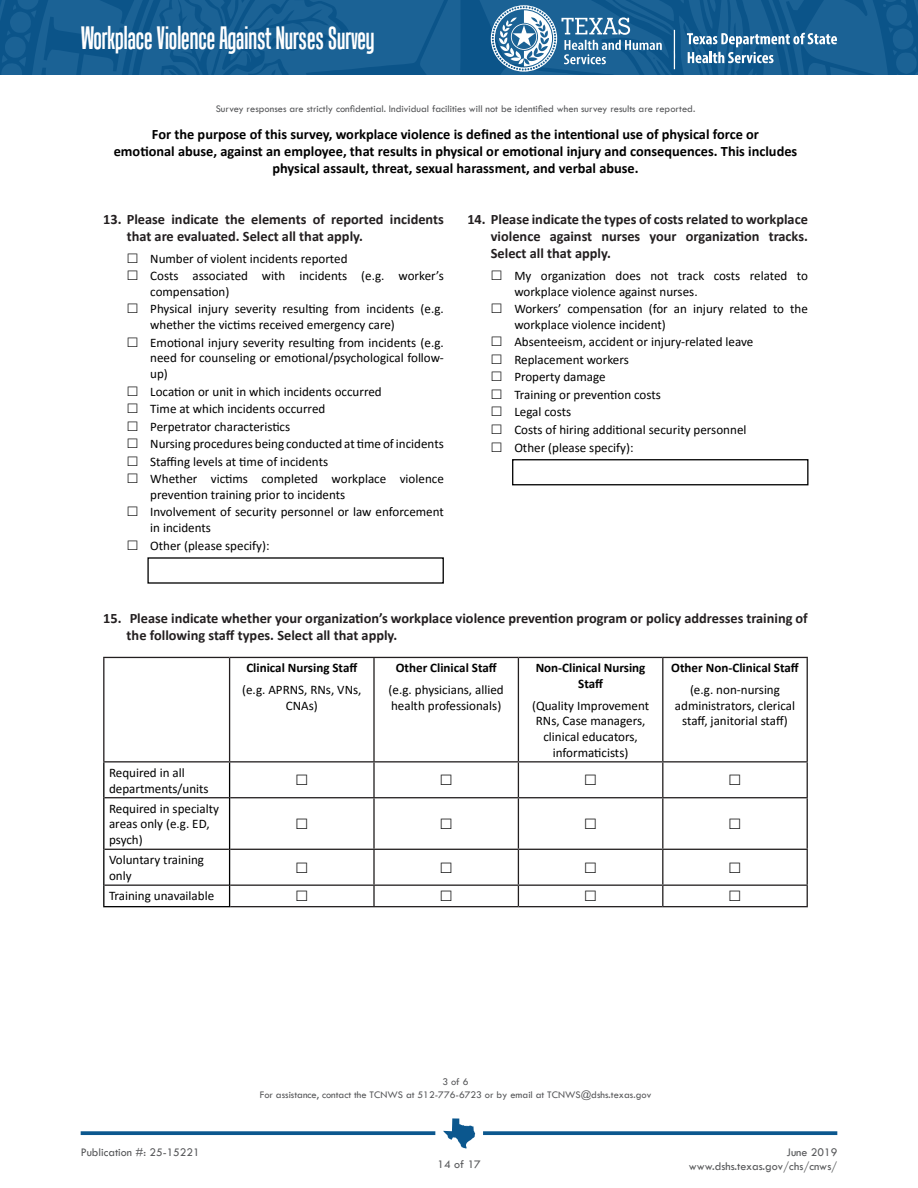
<style>
.page{position:relative;width:918px;height:1188px;background:#fff}
.page>*{position:absolute;margin:0;border:0;box-sizing:border-box;transform-origin:0 0}
.t1{font:31.5px "Tandelle";color:#fff}
.t2{font:700 14.4px/17.2px "Calibri";color:#231f20}
.t3{font:700 14.4px/17.2px "Calibri";color:#000;text-align:center}
.t4{font:13.05px/17.5px "Calibri";color:#000}
.t5{font:700 13.05px/21.6px "Calibri";color:#000;text-align:center}
.t6{font:12px "Tw Cen";color:#57585a}
.t7{font:10.5px/12.6px "Tw Cen";color:#57585a;text-align:center}
.s1{font-weight:400}
.s2{font-weight:700}
</style>
<div class="page">
<svg style="left:81px;top:1131px;width:354px;height:4px"></svg>
<svg style="left:443px;top:1118px;width:32px;height:31px"></svg>
<svg style="left:483px;top:1131px;width:354px;height:4px"></svg>
<svg style="left:0;top:0;width:918px;height:75px;background:#246798"></svg>
<div style="left:512px;top:459px;width:296px;height:26px;border:1px solid #000"></div>
<hr style="left:373px;top:658px;width:2px;height:103px;background:#231f20">
<hr style="left:518px;top:658px;width:1px;height:103px;background:#231f20">
<hr style="left:662px;top:658px;width:1px;height:103px;background:#231f20">
<hr style="left:373px;top:763px;width:2px;height:34px;background:#231f20">
<hr style="left:518px;top:763px;width:1px;height:34px;background:#231f20">
<hr style="left:662px;top:763px;width:1px;height:34px;background:#231f20">
<hr style="left:807px;top:763px;width:1px;height:34px;background:#231f20">
<hr style="left:104px;top:797px;width:125px;height:1px;background:#231f20">
<hr style="left:230px;top:797px;width:144px;height:1px;background:#231f20">
<hr style="left:374px;top:797px;width:144px;height:1px;background:#231f20">
<hr style="left:373px;top:798px;width:2px;height:51px;background:#231f20">
<hr style="left:518px;top:797px;width:145px;height:1px;background:#231f20">
<hr style="left:518px;top:798px;width:1px;height:51px;background:#231f20">
<hr style="left:663px;top:797px;width:145px;height:1px;background:#231f20">
<hr style="left:662px;top:798px;width:1px;height:51px;background:#231f20">
<hr style="left:807px;top:798px;width:1px;height:51px;background:#231f20">
<hr style="left:104px;top:849px;width:125px;height:1px;background:#231f20">
<hr style="left:230px;top:849px;width:144px;height:1px;background:#231f20">
<hr style="left:374px;top:849px;width:144px;height:1px;background:#231f20">
<hr style="left:373px;top:850px;width:2px;height:35px;background:#231f20">
<hr style="left:518px;top:849px;width:145px;height:1px;background:#231f20">
<hr style="left:518px;top:850px;width:1px;height:35px;background:#231f20">
<hr style="left:663px;top:849px;width:145px;height:1px;background:#231f20">
<hr style="left:662px;top:850px;width:1px;height:35px;background:#231f20">
<hr style="left:807px;top:850px;width:1px;height:35px;background:#231f20">
<hr style="left:104px;top:885px;width:125px;height:1px;background:#231f20">
<hr style="left:230px;top:885px;width:144px;height:1px;background:#231f20">
<hr style="left:374px;top:885px;width:144px;height:1px;background:#231f20">
<hr style="left:373px;top:886px;width:2px;height:20px;background:#231f20">
<hr style="left:518px;top:885px;width:145px;height:1px;background:#231f20">
<svg style="left:518px;top:886px;width:1px;height:20px"></svg>
<hr style="left:663px;top:885px;width:145px;height:1px;background:#231f20">
<svg style="left:662px;top:886px;width:1px;height:20px"></svg>
<svg style="left:807px;top:886px;width:1px;height:20px"></svg>
<hr style="left:230px;top:906px;width:144px;height:1px;background:#231f20">
<hr style="left:374px;top:906px;width:144px;height:1px;background:#231f20">
<hr style="left:518px;top:906px;width:145px;height:1px;background:#231f20">
<hr style="left:663px;top:906px;width:145px;height:1px;background:#231f20">
<hr style="left:103px;top:657px;width:127px;height:1px;background:#231f20">
<hr style="left:103px;top:658px;width:1px;height:103px;background:#231f20">
<hr style="left:103px;top:761px;width:127px;height:2px;background:#231f20">
<hr style="left:230px;top:657px;width:144px;height:1px;background:#231f20">
<hr style="left:229px;top:658px;width:1px;height:103px;background:#231f20">
<hr style="left:374px;top:657px;width:144px;height:1px;background:#231f20">
<hr style="left:518px;top:657px;width:145px;height:1px;background:#231f20">
<hr style="left:663px;top:657px;width:145px;height:1px;background:#231f20">
<hr style="left:807px;top:658px;width:1px;height:103px;background:#231f20">
<hr style="left:230px;top:761px;width:144px;height:2px;background:#231f20">
<hr style="left:374px;top:761px;width:144px;height:2px;background:#231f20">
<hr style="left:518px;top:761px;width:145px;height:2px;background:#231f20">
<hr style="left:663px;top:761px;width:145px;height:2px;background:#231f20">
<hr style="left:103px;top:763px;width:1px;height:35px;background:#000">
<hr style="left:229px;top:763px;width:1px;height:35px;background:#000">
<hr style="left:103px;top:798px;width:1px;height:51px;background:#000">
<hr style="left:229px;top:798px;width:1px;height:51px;background:#000">
<hr style="left:103px;top:849px;width:1px;height:36px;background:#000">
<hr style="left:229px;top:849px;width:1px;height:36px;background:#000">
<svg style="left:103px;top:885px;width:1px;height:21px"></svg>
<svg style="left:229px;top:885px;width:1px;height:21px"></svg>
<hr style="left:103px;top:906px;width:127px;height:1px;background:#000">
<h1 class="t1" style="left:81px;top:20px;width:295px">Workplace Violence Against Nurses Survey</h1>
<p class="t7" style="left:216px;top:103px;width:481px">Survey responses are strictly confidential. Individual facilities will not be identified when survey results are reported.</p>
<p class="t3" style="left:114px;top:125px;width:685px">For the purpose of this survey, workplace violence is defined as the intentional use of physical force or<br>emotional abuse, against an employee, that results in physical or emotional injury and consequences. This includes physical assault, threat, sexual harassment, and verbal abuse.</p>
<p class="t2" style="left:127px;top:210px;width:319px;text-indent:-23px">13. Please indicate the elements of reported incidents that are evaluated. Select all that apply.</p>
<p class="t4" style="left:150px;top:249px;width:295px">Number of violent incidents reported<br>Costs associated with incidents (e.g. worker’s</p>
<p class="t4" style="left:150px;top:282px;width:295px">compensation)<br>Physical injury severity resulting from incidents (e.g.</p>
<p class="t4" style="left:150px;top:316px;width:295px">whether the victims received emergency care)<br>Emotional injury severity resulting from incidents (e.g.</p>
<p class="t4" style="left:150px;top:350px;width:295px;line-height:15.6px">need for counseling or emotional/psychological follow&shy;up)</p>
<p class="t4" style="left:150px;top:382px;width:295px">Location or unit in which incidents occurred<br>Time at which incidents occurred<br>Perpetrator characteristics<br>Nursing procedures being conducted at time of incidents Staffing levels at time of incidents<br>Whether victims completed workplace violence</p>
<p class="t4" style="left:150px;top:485px;width:295px">prevention training prior to incidents<br>Involvement of security personnel or law enforcement</p>
<p class="t4" style="left:150px;top:519px;width:121px">in incidents<br>Other (please specify):</p>
<p class="t2" style="left:491px;top:210px;width:319px;text-align:justify;text-indent:-23px">14. Please indicate the types of costs related to workplace violence against nurses your organization tracks.<br>Select all that apply.</p>
<p class="t4" style="left:514px;top:267px;width:295px;line-height:15.6px">My organization does not track costs related to workplace violence against nurses.</p>
<p class="t4" style="left:514px;top:301px;width:295px;line-height:15.6px">Workers’ compensation (for an injury related to the workplace violence incident)</p>
<p class="t4" style="left:514px;top:333px;width:241px">Absenteeism, accident or injury-related leave<br>Replacement workers<br>Property damage<br>Training or prevention costs<br>Legal costs<br>Costs of hiring additional security personnel<br>Other (please specify):</p>
<p class="t2" style="left:127px;top:609px;width:683px;text-indent:-23px">15. Please indicate whether your organization’s workplace violence prevention program or policy addresses training of the following staff types. Select all that apply.</p>
<p class="t5" style="left:242px;top:657px;width:121px">Clinical Nursing Staff <span class="s1">(e.g. APRNS, RNs, VNs,</span></p>
<p class="t4" style="left:286px;top:696px;width:33px">CNAs)</p>
<p class="t4" style="left:389px;top:657px;width:117px;line-height:21.6px;text-align:center"><span class="s2">Other Clinical Staff </span>(e.g. physicians, allied</p>
<p class="t4" style="left:391px;top:696px;width:112px">health professionals)</p>
<p class="t5" style="left:671px;top:657px;width:129px">Other Non-Clinical Staff <span class="s1">(e.g. non-nursing</span></p>
<p class="t4" style="left:675px;top:697px;width:122px;line-height:15.6px;text-align:center">administrators, clerical staff, janitorial staff)</p>
<p class="t5" style="left:536px;top:660px;width:111px;line-height:15.6px">Non-Clinical Nursing<br>Staff</p>
<p class="t4" style="left:532px;top:697px;width:119px;line-height:15.6px;text-align:center">(Quality Improvement<br>RNs, Case managers, clinical educators, informaticists)</p>
<p class="t4" style="left:109px;top:764px;width:101px;line-height:15.6px">Required in all departments/units</p>
<p class="t4" style="left:109px;top:800px;width:112px;line-height:15.6px">Required in specialty areas only (e.g. ED, psych)</p>
<p class="t4" style="left:109px;top:852px;width:96px;line-height:15.6px">Voluntary training only</p>
<p class="t4" style="left:109px;top:887px;width:107px">Training unavailable</p>
<p class="t7" style="left:260px;top:1076px;width:393px">3 of 6<br>For assistance, contact the TCNWS at 512-776-6723 or by email at TCNWS@dshs.texas.gov</p>
<p class="t6" style="left:81px;top:1145px;width:121px">Publication #: 25-15221</p>
<p class="t6" style="left:786px;top:1145px;width:52px">June 2019</p>
<p class="t6" style="left:437px;top:1157px;width:45px">14 of 17</p>
<p class="t6" style="left:689px;top:1159px;width:150px">www.dshs.texas.gov/chs/cnws/</p>
</div>
